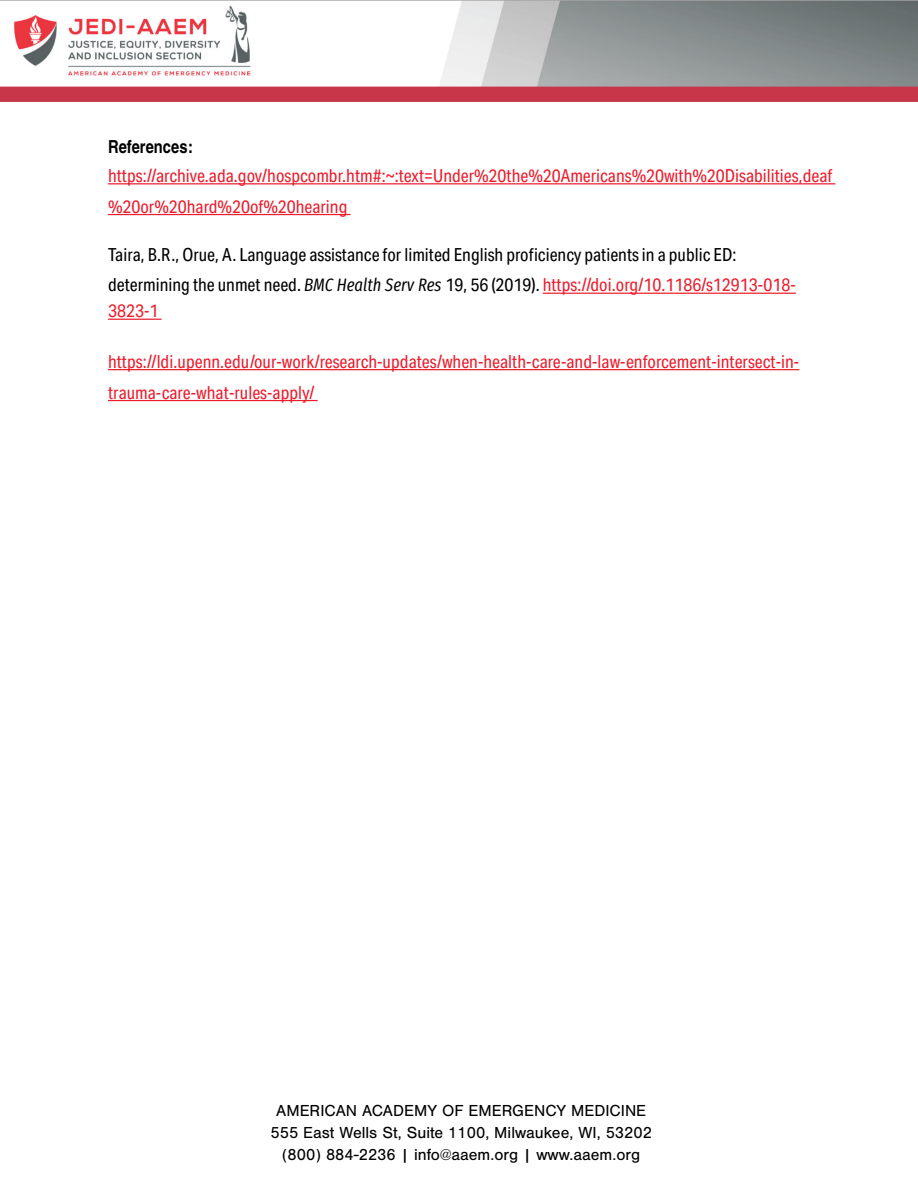
<style>
.page{position:relative;width:918px;height:1188px;background:#fff}
.page>*{position:absolute;margin:0;border:0;box-sizing:border-box;transform-origin:0 0}
.t1{font:18px/30.8px "Aktiv Grotesk Cd";color:#ec1d2d}
.t2{font:18px/30.8px "Aktiv Grotesk Cd";color:#000}
.t3{font:700 18px "Nimbus San Con L";color:#000}
.t4{font:16.5px/21.9px "Nimbus San";color:#000;text-align:center}
.s1{font-family:"Fira Sans Compressed";font-style:italic}
.s2{color:#ec1d2d}
</style>
<div class="page">
<hr style="left:108px;top:183px;width:727px;height:1px;background:#ec1d2d">
<hr style="left:108px;top:214px;width:243px;height:1px;background:#ec1d2d">
<hr style="left:543px;top:293px;width:253px;height:1px;background:#ec1d2d">
<hr style="left:108px;top:319px;width:54px;height:1px;background:#ec1d2d">
<hr style="left:108px;top:369px;width:673px;height:1px;background:#ec1d2d">
<svg style="left:781px;top:369px;width:18px;height:1px"></svg>
<hr style="left:108px;top:400px;width:210px;height:1px;background:#ec1d2d">
<img style="left:0;top:0;width:918px;height:101px">
<p class="t3" style="left:108px;top:134px;width:87px">References:</p>
<p class="t1" style="left:108px;top:160px;width:726px">https://archive.ada.gov/hospcombr.htm#:~:text=Under%20the%20Americans%20with%20Disabilities,deaf %20or%20hard%20of%20hearing</p>
<p class="t2" style="left:108px;top:239px;width:689px">Taira, B.R., Orue, A. Language assistance for limited English proficiency patients in a public ED: determining the unmet need. <span class="s1">BMC Health Serv Res</span> 19, 56 (2019). <span class="s2">https://doi.org/10.1186/s12913-018-</span></p>
<p class="t1" style="left:108px;top:296px;width:52px">3823-1</p>
<p class="t1" style="left:108px;top:346px;width:693px">https://ldi.upenn.edu/our-work/research-updates/when-health-care-and-law-enforcement-intersect-in&shy;trauma-care-what-rules-apply/</p>
<p class="t4" style="left:270px;top:1100px;width:383px">AMERICAN ACADEMY OF EMERGENCY MEDICINE<br>555 East Wells St, Suite 1100, Milwaukee, WI, 53202 (800) 884-2236 | info@aaem.org | www.aaem.org</p>
</div>
